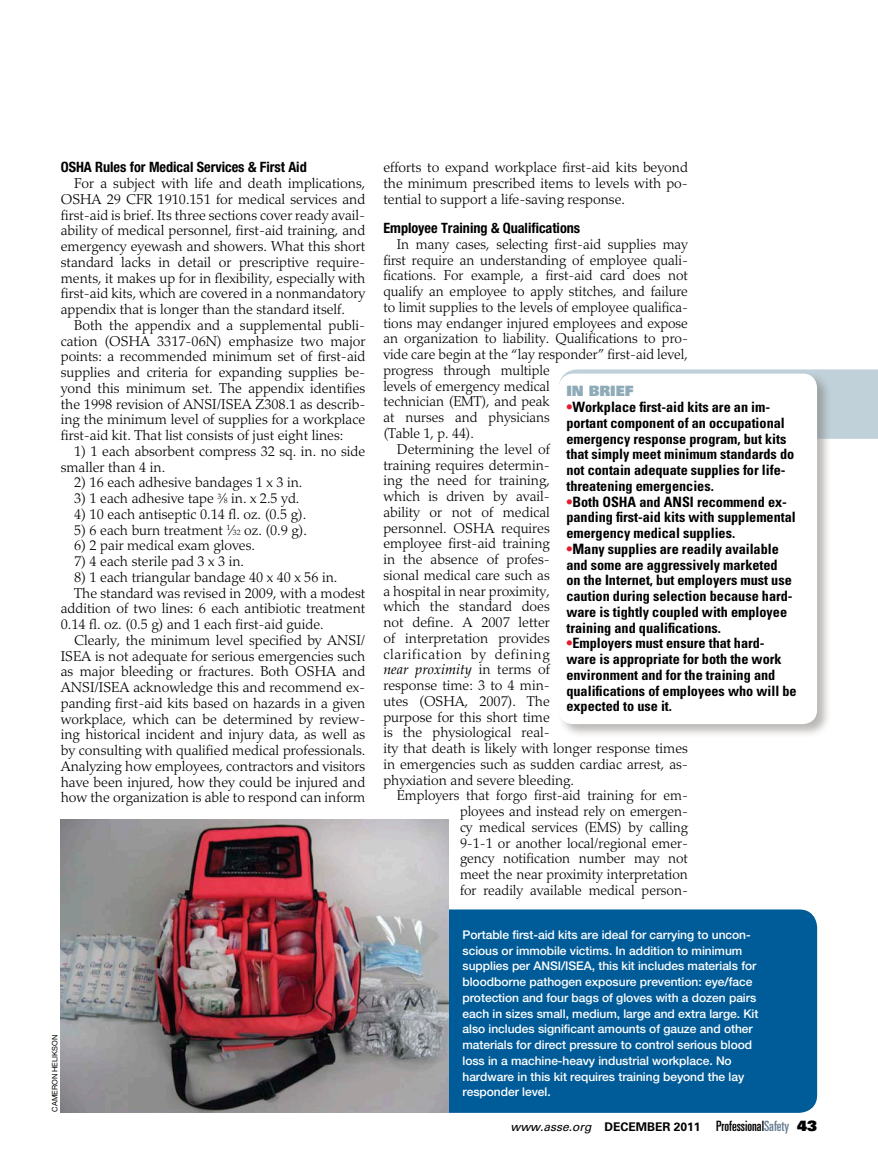
<style>
.page{position:relative;width:878px;height:1175px;background:#fff}
.page>*{position:absolute;margin:0;border:0;box-sizing:border-box;transform-origin:0 0}
.t1{font:300 14.25px/15.8px "Palatino LT Std";color:#000;text-align:justify}
.t2{font:700 condensed 14.25px/15.8px "Univers";color:#000}
.t3{font:700 condensed 14.25px "Helvetica Neue LT Std";color:#000}
.t4{font:300 14.25px "Palatino LT Std";letter-spacing:.05em;color:#000}
.t5{font:italic 14.25px "Palatino Linotype";color:#000}
.t6{font:900 14.25px "Univers";color:#90abb8}
.t7{font:500 12px/15.8px "Helvetica Neue LT Std";letter-spacing:-.005em;color:#fff}
.t8{font:italic 12px "Univers";color:#000}
.t9{font:7.5px "Helvetica Neue LT Std";color:#000}
.s1{font-size:7.8px}
.s2{font-family:"Palatino LT Std";font-weight:300;font-style:normal}
.s3{color:#e11e30}
.s4{font-weight:700;font-style:normal}
.s5{font-style:normal;font-stretch:ultra-condensed;font-size:14.25px}
.s6{font-style:normal;font-stretch:ultra-condensed;font-size:14.25px;color:#657c91}
.s7{font-weight:900;font-style:normal;font-size:14.25px}
</style>
<div class="page">
<div style="left:254px;top:909px;width:563px;height:203px;background:#005c99;border-radius:18px"></div>
<svg style="left:570px;top:369px;width:308px;height:70px;background:#c2d2da"></svg>
<div style="left:556px;top:371px;width:275px;height:367px;background:#76716d;opacity:.5"></div>
<div style="left:559px;top:373px;width:258px;height:351px;background:#fff;border-radius:14px"></div>
<img style="left:61px;top:819px;width:387px;height:293px">
<p class="t3" style="left:61px;top:158px;width:247px">OSHA Rules for Medical Services &amp; First Aid</p>
<p class="t1" style="left:61px;top:175px;width:306px;text-indent:13px">For a subject with life and death implications, OSHA 29 CFR 1910.151 for medical services and first-aid is brief. Its three sections cover ready avail&shy;ability of medical personnel, first-aid training, and emergency eyewash and showers. What this short standard lacks in detail or prescriptive require&shy;ments, it makes up for in flexibility, especially with first-aid kits, which are covered in a nonmandatory appendix that is longer than the standard itself.</p>
<p class="t1" style="left:61px;top:317px;width:306px;text-indent:13px">Both the appendix and a supplemental publi&shy;cation (OSHA 3317-06N) emphasize two major points: a recommended minimum set of first-aid supplies and criteria for expanding supplies be&shy;yond this minimum set. The appendix identifies the 1998 revision of ANSI/ISEA Z308.1 as describ&shy;ing the minimum level of supplies for a workplace first-aid kit. That list consists of just eight lines:</p>
<p class="t1" style="left:61px;top:443px;width:306px;text-indent:13px">1) 1 each absorbent compress 32 sq. in. no side smaller than 4 in.</p>
<p class="t1" style="left:74px;top:475px;width:230px">2) 16 each adhesive bandages 1 x 3 in.</p>
<p class="t1" style="left:74px;top:490px;width:227px">3) 1 each adhesive tape <sup>3</sup>⁄<span class="s1">8</span> in. x 2.5 yd.</p>
<p class="t1" style="left:74px;top:506px;width:233px">4) 10 each antiseptic 0.14 fl. oz. (0.5 g).</p>
<p class="t1" style="left:74px;top:522px;width:234px">5) 6 each burn treatment <sup>1</sup>⁄<span class="s1">32</span> oz. (0.9 g).</p>
<p class="t1" style="left:74px;top:538px;width:182px">6) 2 pair medical exam gloves.</p>
<p class="t1" style="left:74px;top:553px;width:171px">7) 4 each sterile pad 3 x 3 in.</p>
<p class="t1" style="left:74px;top:569px;width:264px">8) 1 each triangular bandage 40 x 40 x 56 in.</p>
<p class="t1" style="left:74px;top:585px;width:292px">The standard was revised in 2009, with a modest</p>
<p class="t1" style="left:61px;top:601px;width:306px">addition of two lines: 6 each antibiotic treatment</p>
<p class="t1" style="left:61px;top:616px;width:264px">0.14 fl. oz. (0.5 g) and 1 each first-aid guide.</p>
<p class="t1" style="left:74px;top:632px;width:292px">Clearly, the minimum level specified by ANSI/</p>
<p class="t1" style="left:61px;top:648px;width:306px">ISEA is not adequate for serious emergencies such</p>
<p class="t1" style="left:61px;top:664px;width:306px">as major bleeding or fractures. Both OSHA and</p>
<p class="t1" style="left:61px;top:679px;width:306px">ANSI/ISEA acknowledge this and recommend ex-</p>
<p class="t1" style="left:61px;top:695px;width:306px">panding first-aid kits based on hazards in a given</p>
<p class="t1" style="left:61px;top:711px;width:306px">workplace, which can be determined by review-</p>
<p class="t1" style="left:61px;top:727px;width:306px">ing historical incident and injury data, as well as</p>
<p class="t1" style="left:61px;top:742px;width:306px">by consulting with qualified medical professionals.</p>
<p class="t1" style="left:61px;top:758px;width:306px">Analyzing how employees, contractors and visitors</p>
<p class="t1" style="left:61px;top:774px;width:306px">have been injured, how they could be injured and</p>
<p class="t1" style="left:61px;top:790px;width:306px">how the organization is able to respond can inform</p>
<p class="t9" style="left:50px;top:1111px;width:78px;rotate:-90deg">cameron helikson</p>
<p class="t1" style="left:383px;top:160px;width:306px">efforts to expand workplace first-aid kits beyond the minimum prescribed items to levels with po&shy;tential to support a life-saving response.</p>
<p class="t3" style="left:383px;top:219px;width:198px">Employee Training &amp; Qualifications</p>
<p class="t1" style="left:397px;top:236px;width:292px">In many cases, selecting first-aid supplies may</p>
<p class="t1" style="left:383px;top:252px;width:306px">first require an understanding of employee quali-</p>
<p class="t1" style="left:383px;top:268px;width:306px">fications. For example, a first-aid card does not</p>
<p class="t1" style="left:383px;top:284px;width:306px">qualify an employee to apply stitches, and failure</p>
<p class="t1" style="left:383px;top:299px;width:306px">to limit supplies to the levels of employee qualifica-</p>
<p class="t1" style="left:383px;top:315px;width:306px">tions may endanger injured employees and expose</p>
<p class="t1" style="left:383px;top:331px;width:306px">an organization to liability. Qualifications to pro-</p>
<p class="t1" style="left:383px;top:347px;width:306px">vide care begin at the “lay responder” first-aid level,</p>
<p class="t1" style="left:383px;top:362px;width:168px">progress through multiple</p>
<p class="t1" style="left:383px;top:378px;width:168px">levels of emergency medical</p>
<p class="t1" style="left:383px;top:394px;width:168px">technician (EMT), and peak</p>
<p class="t1" style="left:383px;top:410px;width:168px">at nurses and physicians</p>
<p class="t1" style="left:383px;top:425px;width:92px">(Table 1, p. 44).</p>
<p class="t1" style="left:397px;top:441px;width:154px">Determining the level of</p>
<p class="t1" style="left:383px;top:457px;width:168px">training requires determin-</p>
<p class="t1" style="left:383px;top:473px;width:168px">ing the need for training,</p>
<p class="t1" style="left:383px;top:488px;width:168px">which is driven by avail-</p>
<p class="t1" style="left:383px;top:504px;width:168px">ability or not of medical</p>
<p class="t1" style="left:383px;top:520px;width:168px">personnel. OSHA requires</p>
<p class="t1" style="left:383px;top:536px;width:168px">employee first-aid training</p>
<p class="t1" style="left:383px;top:551px;width:168px">in the absence of profes-</p>
<p class="t1" style="left:383px;top:567px;width:168px">sional medical care such as</p>
<p class="t1" style="left:383px;top:583px;width:168px">a hospital in near proximity,</p>
<p class="t1" style="left:383px;top:599px;width:168px">which the standard does</p>
<p class="t1" style="left:383px;top:614px;width:168px">not define. A 2007 letter</p>
<p class="t1" style="left:383px;top:630px;width:168px">of interpretation provides</p>
<p class="t4" style="left:383px;top:645px;width:168px">clarification by defining</p>
<p class="t5" style="left:383px;top:659px;width:168px">near proximity <span class="s2">in terms of</span></p>
<p class="t1" style="left:383px;top:677px;width:306px;text-align:left">response time: 3 to 4 min-<br>utes (OSHA, 2007). The<br>purpose for this short time<br>is the physiological real-<br>ity that death is likely with longer response times in emergencies such as sudden cardiac arrest, as&shy;phyxiation and severe bleeding.</p>
<p class="t1" style="left:460px;top:788px;width:229px;text-indent:-63px">Employers that forgo first-aid training for em&shy;ployees and instead rely on emergen&shy;cy medical services (EMS) by calling 9-1-1 or another local/regional emer&shy;gency notification number may not meet the near proximity interpretation for readily available medical person-</p>
<p class="t6" style="left:566px;top:382px;width:69px">IN BRIEF</p>
<p class="t2" style="left:566px;top:399px;width:229px"><span class="s3">•</span>Workplace first-aid kits are an im&shy;portant component of an occupational emergency response program, but kits that simply meet minimum standards do not contain adequate supplies for life&shy;threatening emergencies.</p>
<p class="t2" style="left:566px;top:493px;width:231px"><span class="s3">•</span>Both OSHA and ANSI recommend ex&shy;panding first-aid kits with supplemental emergency medical supplies.</p>
<p class="t2" style="left:566px;top:541px;width:228px"><span class="s3">•</span>Many supplies are readily available and some are aggressively marketed on the Internet, but employers must use caution during selection because hard&shy;ware is tightly coupled with employee training and qualifications.</p>
<p class="t2" style="left:566px;top:635px;width:232px"><span class="s3">•</span>Employers must ensure that hard&shy;ware is appropriate for both the work environment and for the training and qualifications of employees who will be expected to use it.</p>
<p class="t7" style="left:462px;top:926px;width:297px">Portable first-aid kits are ideal for carrying to uncon&shy;scious or immobile victims. In addition to minimum supplies per ANSI/ISEA, this kit includes materials for bloodborne pathogen exposure prevention: eye/face protection and four bags of gloves with a dozen pairs each in sizes small, medium, large and extra large. Kit also includes significant amounts of gauze and other materials for direct pressure to control serious blood loss in a machine-heavy industrial workplace. No hardware in this kit requires training beyond the lay responder level.</p>
<p class="t8" style="left:510px;top:1119px;width:308px">www.asse.org <span class="s4">DECEMBER 2011</span> <span class="s5">Professional</span><span class="s6">Safety</span> <span class="s7">43</span></p>
</div>
